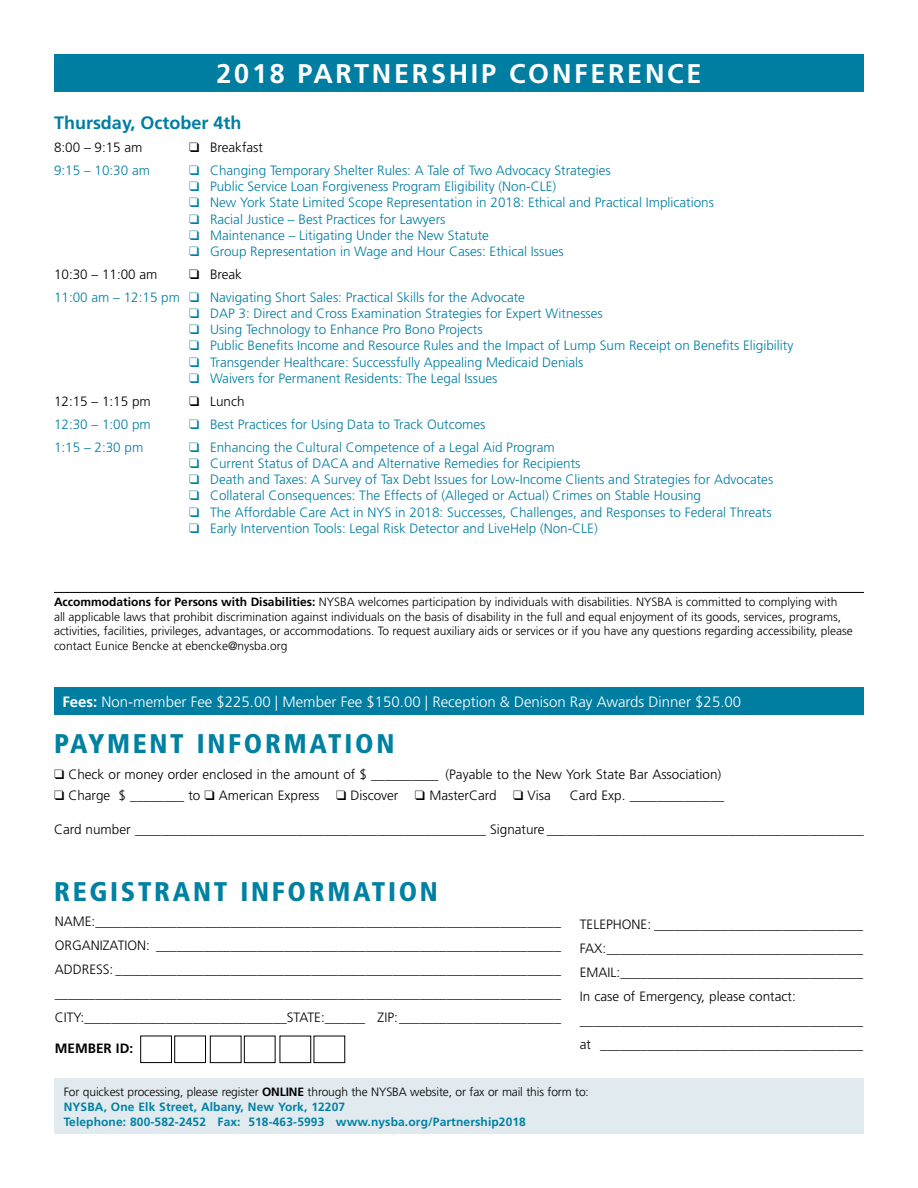
<style>
.page{position:relative;width:918px;height:1188px;background:#fff}
.page>*{position:absolute;margin:0;border:0;box-sizing:border-box;transform-origin:0 0}
.t1{font:900 condensed 27px "Frutiger";letter-spacing:.1em;color:#0081a2}
.t2{font:700 27px "Frutiger";letter-spacing:.1em;color:#fff}
.t3{font:700 18px "Frutiger";color:#007ea2}
.t4{font:300 15px "Frutiger";color:#fff}
.t5{font:300 13.5px/23px "Frutiger";color:#007ea2}
.t6{font:300 13.5px/24px "Frutiger";color:#000;text-align:justify}
.t7{font:700 13.5px "Frutiger";color:#000}
.t8{font:300 12px/14.4px "Frutiger";color:#000}
.t9{font:700 12px/15px "Frutiger";letter-spacing:.01em;color:#0081a2}
.s1{color:#000}
.s2{font-weight:700}
.s3{font-weight:300;color:#000}
</style>
<div class="page">
<div style="left:54px;top:54px;width:810px;height:38px;background:#007ea2"></div>
<div style="left:54px;top:1079px;width:810px;height:55px;background:#e1eaef"></div>
<div style="left:140px;top:1036px;width:32px;height:27px;border:1px solid #000"></div>
<div style="left:174px;top:1036px;width:32px;height:27px;border:1px solid #000"></div>
<div style="left:210px;top:1036px;width:31px;height:27px;border:1px solid #000"></div>
<div style="left:244px;top:1036px;width:32px;height:27px;border:1px solid #000"></div>
<div style="left:280px;top:1036px;width:31px;height:27px;border:1px solid #000"></div>
<div style="left:314px;top:1036px;width:31px;height:27px;border:1px solid #000"></div>
<hr style="left:54px;top:592px;width:810px;height:1px;background:#000">
<div style="left:54px;top:688px;width:810px;height:27px;background:#007ea2"></div>
<h1 class="t2" style="left:217px;top:58px;width:486px">2018 PARTNERSHIP CONFERENCE</h1>
<h2 class="t3" style="left:54px;top:112px;width:189px">Thursday, October 4th</h2>
<p class="t6" style="left:54px;top:136px;width:90px">8:00 – 9:15 am</p>
<p class="t6" style="left:189px;top:136px;width:76px">❑ Breakfast</p>
<p class="t5" style="left:54px;top:159px;width:98px">9:15 – 10:30 am</p>
<p class="t5" style="left:189px;top:159px;width:423px">❑ Changing Temporary Shelter Rules: A Tale of Two Advocacy Strategies</p>
<p class="t5" style="left:189px;top:175px;width:369px">❑ Public Service Loan Forgiveness Program Eligibility (Non-CLE)</p>
<p class="t5" style="left:189px;top:191px;width:527px">❑ New York State Limited Scope Representation in 2018: Ethical and Practical Implications</p>
<p class="t5" style="left:189px;top:208px;width:258px">❑ Racial Justice – Best Practices for Lawyers</p>
<p class="t5" style="left:189px;top:224px;width:302px">❑ Maintenance – Litigating Under the New Statute</p>
<p class="t5" style="left:189px;top:240px;width:376px">❑ Group Representation in Wage and Hour Cases: Ethical Issues</p>
<p class="t6" style="left:54px;top:262px;width:105px">10:30 – 11:00 am</p>
<p class="t5" style="left:54px;top:263px;width:473px;text-indent:135px"><span class="s1">❑ Break<br></span>11:00 am – 12:15 pm ❑ Navigating Short Sales: Practical Skills for the Advocate</p>
<p class="t5" style="left:189px;top:302px;width:415px">❑ DAP 3: Direct and Cross Examination Strategies for Expert Witnesses</p>
<p class="t5" style="left:189px;top:318px;width:295px">❑ Using Technology to Enhance Pro Bono Projects</p>
<p class="t5" style="left:189px;top:335px;width:606px">❑ Public Benefits Income and Resource Rules and the Impact of Lump Sum Receipt on Benefits Eligibility</p>
<p class="t5" style="left:189px;top:351px;width:396px">❑ Transgender Healthcare: Successfully Appealing Medicaid Denials</p>
<p class="t5" style="left:189px;top:367px;width:310px">❑ Waivers for Permanent Residents: The Legal Issues</p>
<p class="t6" style="left:54px;top:389px;width:98px">12:15 – 1:15 pm</p>
<p class="t6" style="left:189px;top:389px;width:57px">❑ Lunch</p>
<p class="t5" style="left:54px;top:413px;width:98px">12:30 – 1:00 pm</p>
<p class="t5" style="left:189px;top:413px;width:298px">❑ Best Practices for Using Data to Track Outcomes</p>
<p class="t5" style="left:54px;top:436px;width:91px">1:15 – 2:30 pm</p>
<p class="t5" style="left:189px;top:436px;width:367px">❑ Enhancing the Cultural Competence of a Legal Aid Program</p>
<p class="t5" style="left:189px;top:452px;width:393px">❑ Current Status of DACA and Alternative Remedies for Recipients</p>
<p class="t5" style="left:189px;top:468px;width:586px">❑ Death and Taxes: A Survey of Tax Debt Issues for Low-Income Clients and Strategies for Advocates</p>
<p class="t5" style="left:189px;top:484px;width:514px">❑ Collateral Consequences: The Effects of (Alleged or Actual) Crimes on Stable Housing</p>
<p class="t5" style="left:189px;top:501px;width:584px">❑ The Affordable Care Act in NYS in 2018: Successes, Challenges, and Responses to Federal Threats</p>
<p class="t5" style="left:189px;top:517px;width:410px">❑ Early Intervention Tools: Legal Risk Detector and LiveHelp (Non-CLE)</p>
<p class="t8" style="left:54px;top:595px;width:800px"><span class="s2">Accommodations for Persons with Disabilities:</span> NYSBA welcomes participation by individuals with disabilities. NYSBA is committed to complying with<br>all applicable laws that prohibit discrimination against individuals on the basis of disability in the full and equal enjoyment of its goods, services, programs, activities, facilities, privileges, advantages, or accommodations. To request auxiliary aids or services or if you have any questions regarding accessibility, please contact Eunice Bencke at ebencke@nysba.org</p>
<p class="t4" style="left:62px;top:693px;width:680px"><span class="s2">Fees:</span> Non-member Fee $225.00 | Member Fee $150.00 | Reception &amp; Denison Ray Awards Dinner $25.00</p>
<h1 class="t1" style="left:54px;top:727px;width:342px">PAYMENT INFORMATION</h1>
<p class="t6" style="left:54px;top:762px;width:669px">❑ Check or money order enclosed in the amount of $ __________ (Payable to the New York State Bar Association)</p>
<p class="t6" style="left:54px;top:783px;width:498px">❑ Charge $ ________ to ❑ American Express ❑ Discover ❑ MasterCard ❑ Visa</p>
<p class="t6" style="left:570px;top:783px;width:156px">Card Exp. ______________</p>
<p class="t6" style="left:54px;top:818px;width:811px">Card number ____________________________________________________ Signature _______________________________________________</p>
<h1 class="t1" style="left:54px;top:875px;width:385px">REGISTRANT INFORMATION</h1>
<p class="t6" style="left:55px;top:909px;width:508px">NAME:_____________________________________________________________________ ORGANIZATION: ____________________________________________________________ ADDRESS: __________________________________________________________________ ___________________________________________________________________________ CITY:______________________________STATE:______ ZIP:________________________</p>
<p class="t7" style="left:55px;top:1041px;width:80px">MEMBER ID:</p>
<p class="t6" style="left:580px;top:912px;width:285px;text-align:left">TELEPHONE: _______________________________ FAX:______________________________________ EMAIL:____________________________________ In case of Emergency, please contact: __________________________________________ at _______________________________________</p>
<p class="t9" style="left:64px;top:1084px;width:527px"><span class="s3">For quickest processing, please register</span> <span class="s1">ONLINE</span> <span class="s3">through the NYSBA website, or fax or mail this form to:<br></span>NYSBA, One Elk Street, Albany, New York, 12207<br>Telephone: 800-582-2452 Fax: 518-463-5993 www.nysba.org/Partnership2018</p>
</div>
